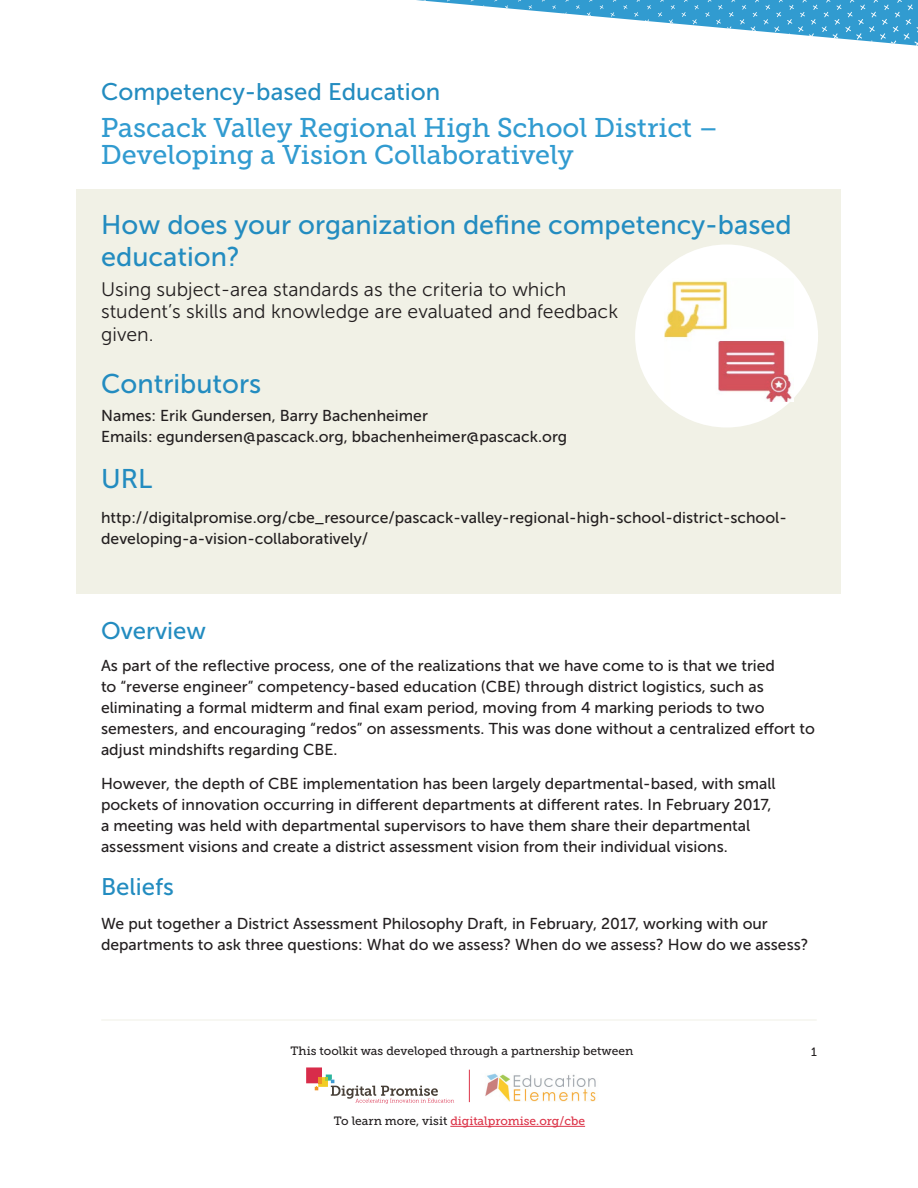
<style>
.page{position:relative;width:918px;height:1188px;background:#fff}
.page>*{position:absolute;margin:0;border:0;box-sizing:border-box;transform-origin:0 0}
.Page_Title{font:27px/27px "Museo Slab 500";color:#319bd0}
.Introduction_Text{font:27px/32.4px "Museo Sans 500";color:#238cc0}
.Main_Body_Text{font:27px "Museo Sans 500";color:#238cc0}
.Main_Body_-_Section{font:24px "Museo Sans 500";color:#238cc0}
.Main_Body_Text-2{font:24px "Museo Sans 500";color:#238cc0}
.Introduction_Text-2{font:19.5px/22.5px "Museo Sans 300";color:#231f20}
.Main_Body_Text-3{font:15.75px/21px "Museo Sans 500";color:#231f20}
.Main_Body_Text-4{font:12px "Museo Slab 500";color:#231f20}
.t1{font:12px "Museo Slab 500";color:#dc3348}
.s1{color:#231f20}
</style>
<div class="page">
<hr style="left:450px;top:1126px;width:135px;height:1px;background:#dc3348">
<img style="left:485px;top:1073px;width:111px;height:28px">
<svg style="left:306px;top:1067px;width:148px;height:37px"></svg>
<hr style="left:469px;top:1070px;width:1px;height:32px;background:#dc3348">
<hr style="left:101px;top:1020px;width:716px;height:1px;background:#f1f1e6">
<svg style="left:416px;top:0;width:502px;height:46px"></svg>
<div style="left:76px;top:189px;width:765px;height:405px;background:#f1f1e6"></div>
<div style="left:635px;top:244px;width:183px;height:184px;background:#fff;border-radius:50%"></div>
<img style="left:664px;top:281px;width:130px;height:121px">
<p class="Main_Body_-_Section" style="left:101px;top:78px;width:341px">Competency-based Education</p>
<p class="Page_Title" style="left:101px;top:115px;width:619px">Pascack Valley Regional High School District –<br>Developing a Vision Collaboratively</p>
<p class="Introduction_Text" style="left:101px;top:209px;width:692px">How does your organization define competency-based education?</p>
<p class="Introduction_Text-2" style="left:101px;top:278px;width:518px">Using subject-area standards as the criteria to which student’s skills and knowledge are evaluated and feedback given.</p>
<p class="Introduction_Text" style="left:101px;top:368px;width:162px">Contributors</p>
<p class="Main_Body_Text-3" style="left:101px;top:405px;width:468px">Names: Erik Gundersen, Barry Bachenheimer<br>Emails: egundersen@pascack.org, bbachenheimer@pascack.org</p>
<p class="Main_Body_Text" style="left:101px;top:464px;width:53px">URL</p>
<p class="Main_Body_Text-3" style="left:101px;top:507px;width:687px">http://digitalpromise.org/cbe_resource/pascack-valley-regional-high-school-district-school&shy;developing-a-vision-collaboratively/</p>
<p class="Main_Body_-_Section" style="left:101px;top:618px;width:106px">Overview</p>
<p class="Main_Body_Text-3" style="left:101px;top:655px;width:715px">As part of the reflective process, one of the realizations that we have come to is that we tried<br>to “reverse engineer” competency-based education (CBE) through district logistics, such as eliminating a formal midterm and final exam period, moving from 4 marking periods to two semesters, and encouraging “redos” on assessments. This was done without a centralized effort to adjust mindshifts regarding CBE.</p>
<p class="Main_Body_Text-3" style="left:101px;top:773px;width:676px">However, the depth of CBE implementation has been largely departmental-based, with small pockets of innovation occurring in different departments at different rates. In February 2017, a meeting was held with departmental supervisors to have them share their departmental assessment visions and create a district assessment vision from their individual visions.</p>
<p class="Main_Body_Text-2" style="left:101px;top:873px;width:75px">Beliefs</p>
<p class="Main_Body_Text-3" style="left:101px;top:913px;width:709px">We put together a District Assessment Philosophy Draft, in February, 2017, working with our departments to ask three questions: What do we assess? When do we assess? How do we assess?</p>
<p class="Main_Body_Text-4" style="left:291px;top:1044px;width:344px">This toolkit was developed through a partnership between</p>
<p class="t1" style="left:334px;top:1114px;width:253px"><span class="s1">To learn more, visit</span> digitalpromise.org/cbe</p>
<p class="Main_Body_Text-4" style="left:811px;top:1045px;width:7px">1</p>
</div>
